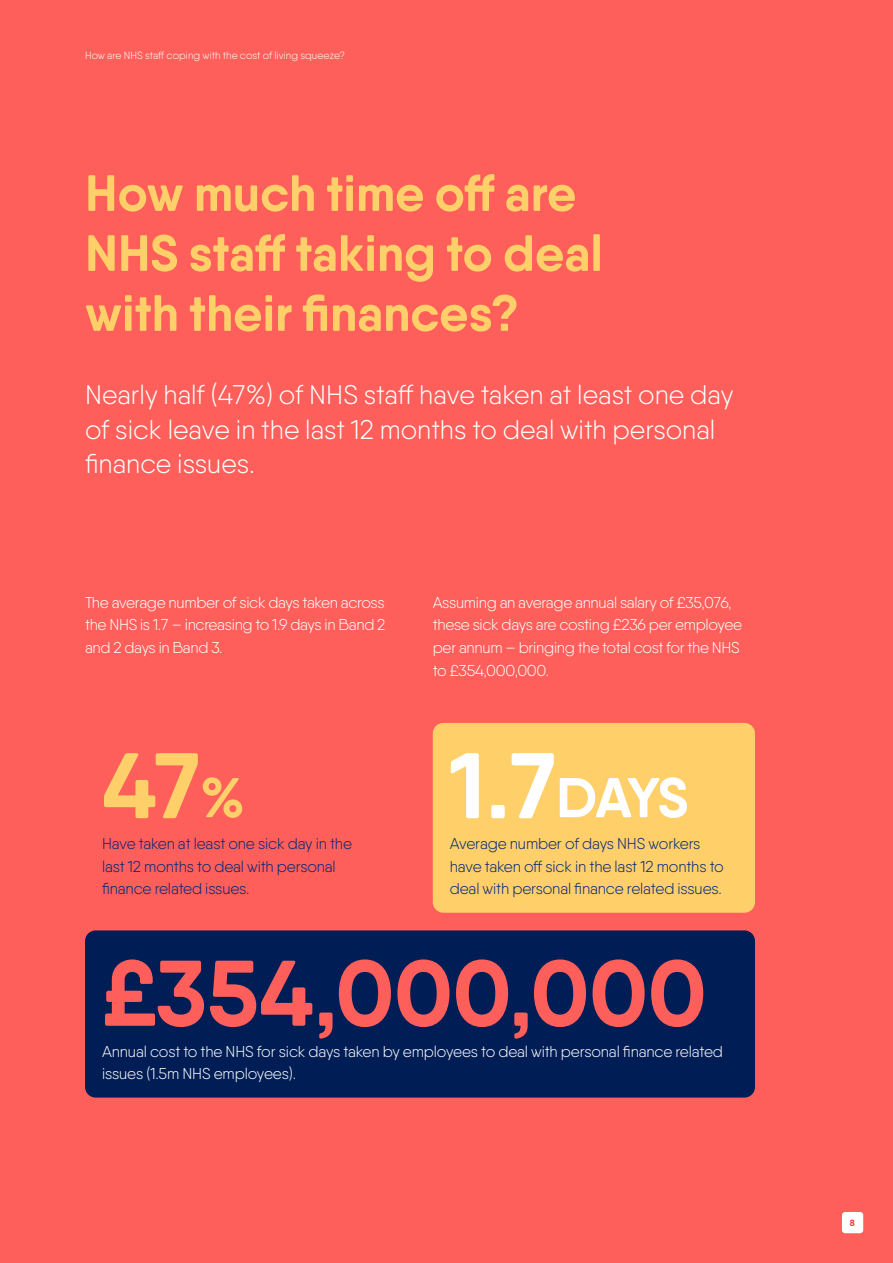
<style>
.page{position:relative;width:893px;height:1263px;background:#fe5f5a}
.page>*{position:absolute;margin:0;border:0;box-sizing:border-box;transform-origin:0 0}
.t1{font:700 93px "Qanelas Soft";color:#fe5f5a}
.t2{font:700 93px "Qanelas Soft";color:#ffcf6a}
.t3{font:700 55.95px "Qanelas Soft";color:#fff}
.t4{font:700 51px/60px "Qanelas Soft";color:#ffcf6a}
.t5{font:300 27px/34.5px "Qanelas Soft";color:#fff}
.t6{font:300 15.75px/22.5px "Qanelas Soft";letter-spacing:-.02em;color:#fff}
.t7{font:300 15.75px/22.5px "Qanelas Soft";letter-spacing:-.01em;color:#002579}
.t8{font:300 10.5px "Qanelas Soft";color:#fff}
.t9{font:700 9px "Qanelas Soft";color:#ef3c3c}
.s1{font-size:55.95px}
.s2{font-size:93px}
</style>
<div class="page">
<hr style="left:0;top:0;width:1px;height:1263px;background:#eef5ff">
<div style="left:85px;top:930px;width:670px;height:167px;background:#001d56;border-radius:11px"></div>
<div style="left:433px;top:723px;width:322px;height:190px;background:#ffcf6a;border-radius:11px"></div>
<div style="left:842px;top:1212px;width:21px;height:21px;background:#fff;border-radius:3px"></div>
<p class="t8" style="left:85px;top:49px;width:262px">How are NHS staff coping with the cost of living squeeze?</p>
<h3 class="t4" style="left:85px;top:163px;width:519px">How much time off are<br>NHS staff taking to deal with their finances?</h3>
<h3 class="t5" style="left:85px;top:377px;width:650px">Nearly half (47%) of NHS staff have taken at least one day of sick leave in the last 12 months to deal with personal finance issues.</h3>
<p class="t6" style="left:85px;top:591px;width:302px;text-align:justify">The average number of sick days taken across the NHS is 1.7 – increasing to 1.9 days in Band 2 and 2 days in Band 3.</p>
<p class="t6" style="left:433px;top:591px;width:311px">Assuming an average annual salary of £35,076, these sick days are costing £236 per employee per annum – bringing the total cost for the NHS to £354,000,000.</p>
<h1 class="t2" style="left:102px;top:727px;width:144px">47<span class="s1">%</span></h1>
<p class="t7" style="left:102px;top:832px;width:252px">Have taken at least one sick day in the last 12 months to deal with personal finance related issues.</p>
<h2 class="t3" style="left:450px;top:763px;width:240px"><span class="s2">1.7</span>DAYS</h2>
<p class="t7" style="left:450px;top:832px;width:276px">Average number of days NHS workers have taken off sick in the last 12 months to deal with personal finance related issues.</p>
<h1 class="t1" style="left:102px;top:935px;width:606px">£354,000,000</h1>
<p class="t6" style="left:102px;top:1040px;width:623px">Annual cost to the NHS for sick days taken by employees to deal with personal finance related issues (1.5m NHS employees).</p>
<p class="t9" style="left:850px;top:1217px;width:7px">8</p>
</div>
